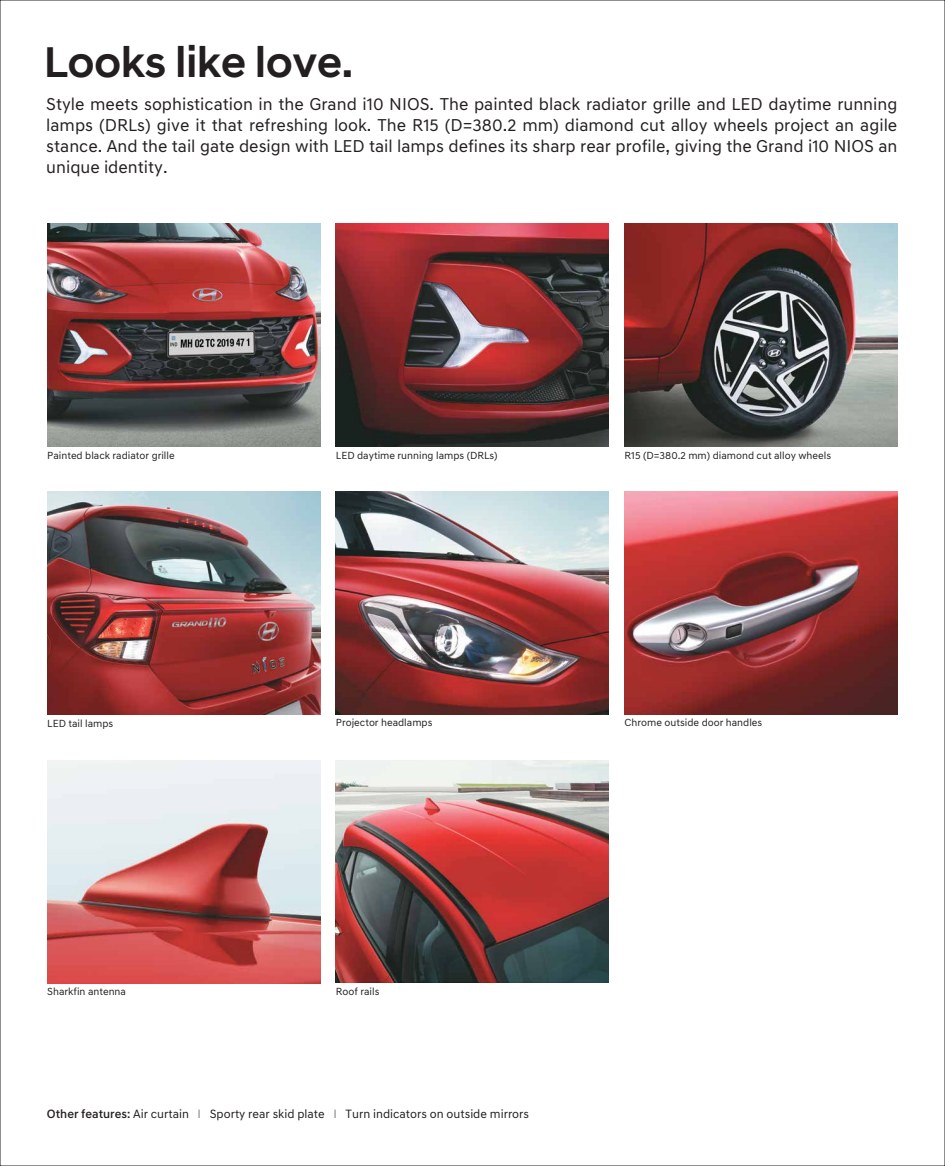
<style>
.page{position:relative;width:945px;height:1166px;background:#fff}
.page>*{position:absolute;margin:0;border:0;box-sizing:border-box;transform-origin:0 0}
.t1{font:500 43.75px "Hyundai Sans Head";color:#231f20}
.t2{font:17.5px/21px "Hyundai Sans Text";color:#231f20;text-align:justify}
.t3{font:12.25px "Hyundai Sans Text";color:#231f20}
.t4{font:10.5px "Hyundai Sans Text";color:#231f20}
.s1{font-weight:500}
.s2{color:#808285}
</style>
<div class="page">
<img style="left:47px;top:223px;width:273px;height:223px">
<img style="left:625px;top:223px;width:272px;height:223px">
<img style="left:336px;top:491px;width:273px;height:223px">
<img style="left:625px;top:491px;width:272px;height:223px">
<img style="left:47px;top:760px;width:273px;height:223px">
<img style="left:336px;top:760px;width:273px;height:222px">
<img style="left:47px;top:491px;width:273px;height:223px">
<img style="left:336px;top:223px;width:273px;height:223px">
<h1 class="t1" style="left:44px;top:36px;width:311px">Looks like love.</h1>
<p class="t2" style="left:46px;top:93px;width:853px">Style meets sophistication in the Grand i10 NIOS. The painted black radiator grille and LED daytime running lamps (DRLs) give it that refreshing look. The R15 (D=380.2 mm) diamond cut alloy wheels project an agile stance. And the tail gate design with LED tail lamps defines its sharp rear profile, giving the Grand i10 NIOS an unique identity.</p>
<p class="t4" style="left:47px;top:448px;width:129px">Painted black radiator grille</p>
<p class="t4" style="left:47px;top:717px;width:68px">LED tail lamps</p>
<p class="t4" style="left:336px;top:448px;width:163px">LED daytime running lamps (DRLs)</p>
<p class="t4" style="left:625px;top:448px;width:208px">R15 (D=380.2 mm) diamond cut alloy wheels</p>
<p class="t4" style="left:336px;top:716px;width:98px">Projector headlamps</p>
<p class="t4" style="left:625px;top:716px;width:139px">Chrome outside door handles</p>
<p class="t4" style="left:47px;top:984px;width:80px">Sharkfin antenna</p>
<p class="t4" style="left:336px;top:984px;width:45px">Roof rails</p>
<p class="t3" style="left:47px;top:1106px;width:484px"><span class="s1">Other features:</span> Air curtain <span class="s2">I</span> Sporty rear skid plate <span class="s2">I</span> Turn indicators on outside mirrors</p>
</div>
